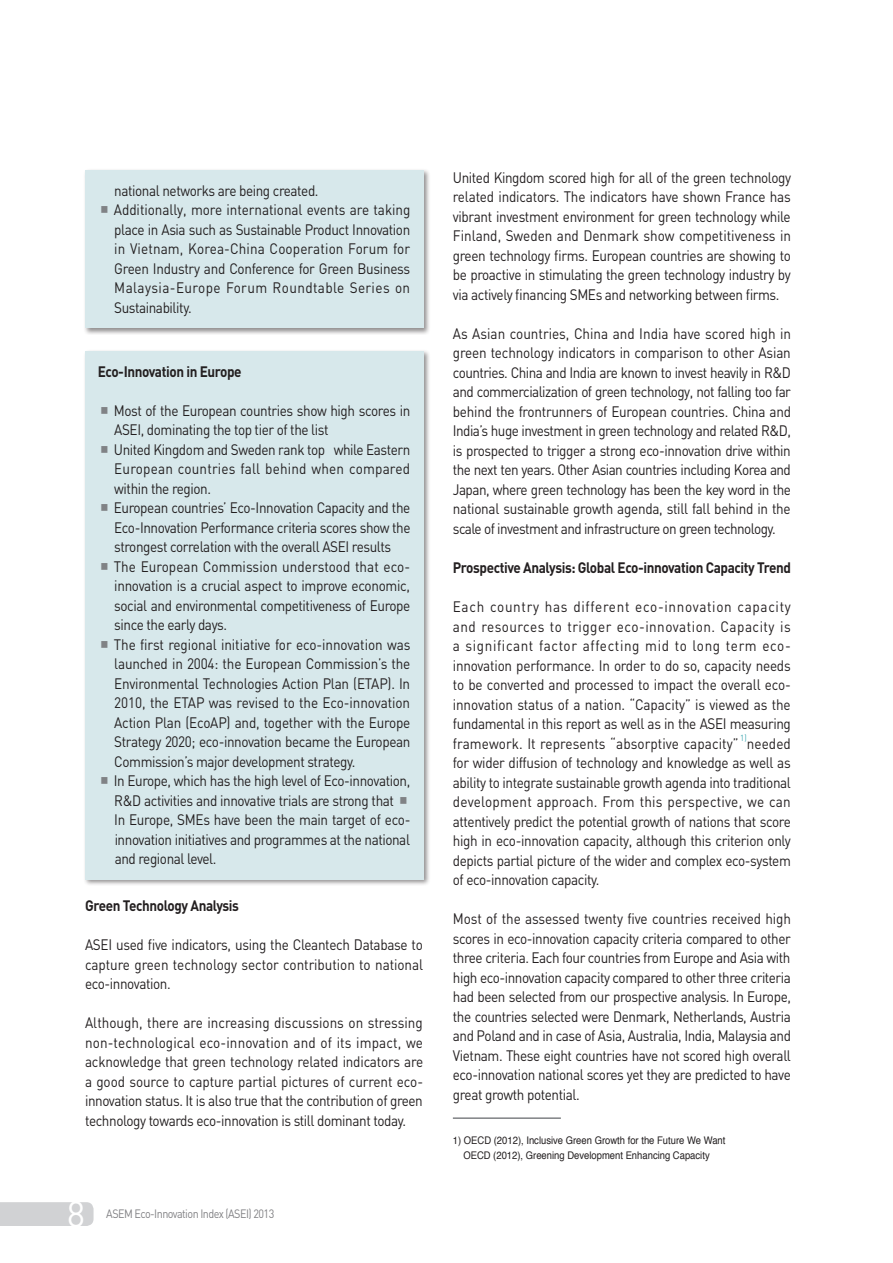
<style>
.page{position:relative;width:893px;height:1263px;background:#fff}
.page>*{position:absolute;margin:0;border:0;box-sizing:border-box;transform-origin:0 0}
.t1{font:36px "DIN";color:#fff;scale:.95 1}
.본문-Din10{font:15px/19.5px "DIN";letter-spacing:-.03em;color:#231f20;text-align:justify;scale:.9 1}
.본문-Din10-2{font:700 15px "DIN";letter-spacing:-.03em;color:#231f20;scale:.9 1}
.t2{font:12px "DIN";letter-spacing:-.05em;color:#808083;scale:.9 1}
.각주옵션{font:10.5px "Helvetica";color:#231f20;scale:.9 1}
.본문-Din10-3{font:8.7px "DIN";color:#40a8b1;scale:.9 1}
.s1{font-family:"SMJ Gothic Std";color:#808285}
</style>
<div class="page">
<div style="left:0;top:1202px;width:94px;height:24px;background:#d1d2d4"></div>
<hr style="left:453px;top:1117px;width:108px;height:2px;background:#808285">
<div style="left:83px;top:349px;width:348px;height:538px;background:#231f20;opacity:.5"></div>
<div style="left:85px;top:351px;width:338px;height:528px;background:#d7e8eb"></div>
<div style="left:83px;top:168px;width:348px;height:167px;background:#231f20;opacity:.5"></div>
<div style="left:85px;top:170px;width:338px;height:158px;background:#d7e8eb"></div>
<p class="본문-Din10" style="left:114px;top:180px;width:229px">national networks are being created.</p>
<p class="본문-Din10" style="left:114px;top:200px;width:331px;text-indent:-16px"><span class="s1">■</span> Additionally, more international events are taking place in Asia such as Sustainable Product Innovation in Vietnam, Korea-China Cooperation Forum for Green Industry and Conference for Green Business Malaysia-Europe Forum Roundtable Series on Sustainability.</p>
<p class="본문-Din10-2" style="left:98px;top:361px;width:161px">Eco-Innovation in Europe</p>
<p class="본문-Din10" style="left:114px;top:400px;width:330px;text-indent:-16px"><span class="s1">■</span> Most of the European countries show high scores in<br>ASEI, dominating the top tier of the list</p>
<p class="본문-Din10" style="left:114px;top:439px;width:330px;text-indent:-16px"><span class="s1">■</span> United Kingdom and Sweden rank top while Eastern European countries fall behind when compared within the region.</p>
<p class="본문-Din10" style="left:114px;top:498px;width:331px;text-indent:-16px"><span class="s1">■</span> European countries’ Eco-Innovation Capacity and the Eco-Innovation Performance criteria scores show the strongest correlation with the overall ASEI results</p>
<p class="본문-Din10" style="left:114px;top:556px;width:330px;text-indent:-16px"><span class="s1">■</span> The European Commission understood that eco&shy;innovation is a crucial aspect to improve economic, social and environmental competitiveness of Europe since the early days.</p>
<p class="본문-Din10" style="left:114px;top:634px;width:331px;text-indent:-16px"><span class="s1">■</span> The first regional initiative for eco-innovation was launched in 2004: the European Commission’s the Environmental Technologies Action Plan (ETAP). In 2010, the ETAP was revised to the Eco-innovation Action Plan (EcoAP) and, together with the Europe Strategy 2020; eco-innovation became the European Commission’s major development strategy.</p>
<p class="본문-Din10" style="left:114px;top:771px;width:331px;text-indent:-16px"><span class="s1">■</span> In Europe, which has the high level of Eco-innovation, R&amp;D activities and innovative trials are strong that <span class="s1">■ </span>In Europe, SMEs have been the main target of eco&shy;innovation initiatives and programmes at the national and regional level.</p>
<p class="본문-Din10-2" style="left:85px;top:896px;width:173px">Green Technology Analysis</p>
<p class="본문-Din10" style="left:85px;top:935px;width:377px">ASEI used five indicators, using the Cleantech Database to capture green technology sector contribution to national eco-innovation.</p>
<p class="본문-Din10" style="left:85px;top:1013px;width:377px">Although, there are increasing discussions on stressing non-technological eco-innovation and of its impact, we acknowledge that green technology related indicators are a good source to capture partial pictures of current eco&shy;innovation status. It is also true that the contribution of green technology towards eco-innovation is still dominant today.</p>
<h1 class="t1" style="left:67px;top:1192px;width:20px">8</h1>
<p class="t2" style="left:106px;top:1206px;width:188px">ASEM Eco-Innovation Index (ASEI) 2013</p>
<p class="본문-Din10" style="left:453px;top:167px;width:377px">United Kingdom scored high for all of the green technology related indicators. The indicators have shown France has vibrant investment environment for green technology while Finland, Sweden and Denmark show competitiveness in green technology firms. European countries are showing to be proactive in stimulating the green technology industry by via actively financing SMEs and networking between firms.</p>
<p class="본문-Din10" style="left:453px;top:323px;width:377px">As Asian countries, China and India have scored high in green technology indicators in comparison to other Asian countries. China and India are known to invest heavily in R&amp;D and commercialization of green technology, not falling too far behind the frontrunners of European countries. China and India’s huge investment in green technology and related R&amp;D, is prospected to trigger a strong eco-innovation drive within the next ten years. Other Asian countries including Korea and Japan, where green technology has been the key word in the national sustainable growth agenda, still fall behind in the scale of investment and infrastructure on green technology.</p>
<p class="본문-Din10-2" style="left:453px;top:558px;width:377px">Prospective Analysis: Global Eco-innovation Capacity Trend</p>
<p class="본문-Din10" style="left:453px;top:596px;width:377px">Each country has different eco-innovation capacity and resources to trigger eco-innovation. Capacity is a significant factor affecting mid to long term eco&shy;innovation performance. In order to do so, capacity needs to be converted and processed to impact the overall eco&shy;innovation status of a nation. “Capacity” is viewed as the fundamental in this report as well as in the ASEI measuring framework. It represents “absorptive capacity”</p>
<p class="본문-Din10-3" style="left:740px;top:733px;width:9px">1)</p>
<p class="본문-Din10" style="left:453px;top:733px;width:377px;text-indent:294px">needed for wider diffusion of technology and knowledge as well as ability to integrate sustainable growth agenda into traditional development approach. From this perspective, we can attentively predict the potential growth of nations that score high in eco-innovation capacity, although this criterion only depicts partial picture of the wider and complex eco-system of eco-innovation capacity.</p>
<p class="본문-Din10" style="left:453px;top:908px;width:377px">Most of the assessed twenty five countries received high scores in eco-innovation capacity criteria compared to other three criteria. Each four countries from Europe and Asia with high eco-innovation capacity compared to other three criteria had been selected from our prospective analysis. In Europe, the countries selected were Denmark, Netherlands, Austria and Poland and in case of Asia, Australia, India, Malaysia and Vietnam. These eight countries have not scored high overall eco-innovation national scores yet they are predicted to have great growth potential.</p>
<p class="각주옵션" style="left:453px;top:1133px;width:304px">1) OECD (2012), Inclusive Green Growth for the Future We Want</p>
<p class="각주옵션" style="left:463px;top:1148px;width:275px">OECD (2012), Greening Development Enhancing Capacity</p>
</div>
